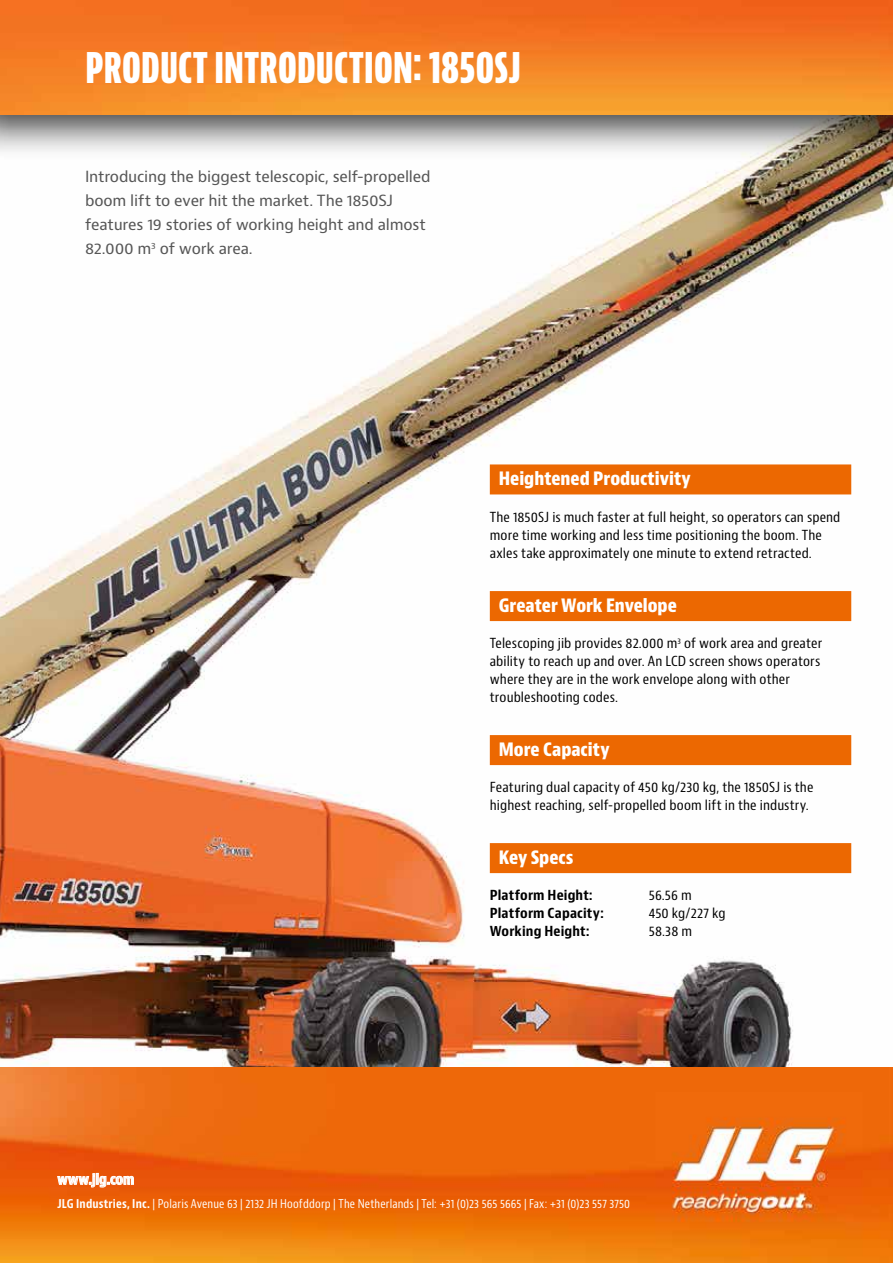
<style>
.page{position:relative;width:893px;height:1263px;background:#fff}
.page>*{position:absolute;margin:0;border:0;box-sizing:border-box;transform-origin:0 0}
.t1{font:800 extra-condensed 45px "Bernino Sans";letter-spacing:-.01em;color:#fff}
.t2{font:800 condensed 18px "Bernino Sans";color:#fff}
.t3{font:15px/24px "Bernino Sans";letter-spacing:-.015em;color:#565656}
.t4{font:700 condensed 14.1px "Bernino Sans";color:#fff}
.t5{font:condensed 13.5px/18px "Bernino Sans";letter-spacing:.01em;color:#000;scale:1.07 1}
.t6{font:700 condensed 13.5px "Bernino Sans";letter-spacing:.01em;color:#000;scale:1.07 1}
.t7{font:condensed 11.85px "Bernino Sans";letter-spacing:.01em;color:#fff}
.s1{font-weight:700}
</style>
<div class="page">
<img style="left:0;top:161px;width:893px;height:907px">
<img style="left:0;top:1068px;width:893px;height:195px">
<div style="left:0;top:0;width:893px;height:161px;background:#000;opacity:.75"></div>
<img style="left:0;top:0;width:893px;height:115px">
<div style="left:490px;top:464px;width:361px;height:30px;background:#ec6801"></div>
<div style="left:490px;top:591px;width:361px;height:30px;background:#ec6801"></div>
<div style="left:490px;top:735px;width:361px;height:30px;background:#ec6801"></div>
<div style="left:490px;top:843px;width:361px;height:30px;background:#ec6801"></div>
<svg style="left:58px;top:1173px;width:76px;height:14px"></svg>
<h1 class="t1" style="left:85px;top:41px;width:438px">PRODUCT INTRODUCTION: 1850SJ</h1>
<p class="t3" style="left:85px;top:165px;width:347px">Introducing the biggest telescopic, self-propelled boom lift to ever hit the market. The 1850SJ features 19 stories of working height and almost 82.000 m<sup>3</sup> of work area.</p>
<h2 class="t2" style="left:499px;top:468px;width:194px">Heightened Productivity</h2>
<p class="t5" style="left:490px;top:508px;width:329px">The 1850SJ is much faster at full height, so operators can spend more time working and less time positioning the boom. The axles take approximately one minute to extend retracted.</p>
<h2 class="t2" style="left:499px;top:594px;width:180px">Greater Work Envelope</h2>
<p class="t5" style="left:490px;top:634px;width:312px">Telescoping jib provides 82.000 m<sup>3</sup> of work area and greater ability to reach up and over. An LCD screen shows operators where they are in the work envelope along with other troubleshooting codes.</p>
<h2 class="t2" style="left:499px;top:738px;width:112px">More Capacity</h2>
<p class="t5" style="left:490px;top:778px;width:304px">Featuring dual capacity of 450 kg/230 kg, the 1850SJ is the highest reaching, self-propelled boom lift in the industry.</p>
<h2 class="t2" style="left:499px;top:846px;width:76px">Key Specs</h2>
<p class="t6" style="left:490px;top:887px;width:98px">Platform Height:</p>
<p class="t5" style="left:649px;top:886px;width:42px">56.56 m</p>
<p class="t6" style="left:490px;top:905px;width:108px">Platform Capacity:</p>
<p class="t5" style="left:649px;top:904px;width:73px">450 kg/227 kg</p>
<p class="t6" style="left:490px;top:923px;width:95px">Working Height:</p>
<p class="t5" style="left:649px;top:922px;width:42px">58.38 m</p>
<p class="t4" style="left:57px;top:1170px;width:78px">www.jlg.com</p>
<p class="t7" style="left:57px;top:1197px;width:574px"><span class="s1">JLG Industries, Inc.</span> | Polaris Avenue 63 | 2132 JH Hoofddorp | The Netherlands | Tel: +31 (0)23 565 5665 | Fax: +31 (0)23 557 3750</p>
</div>
